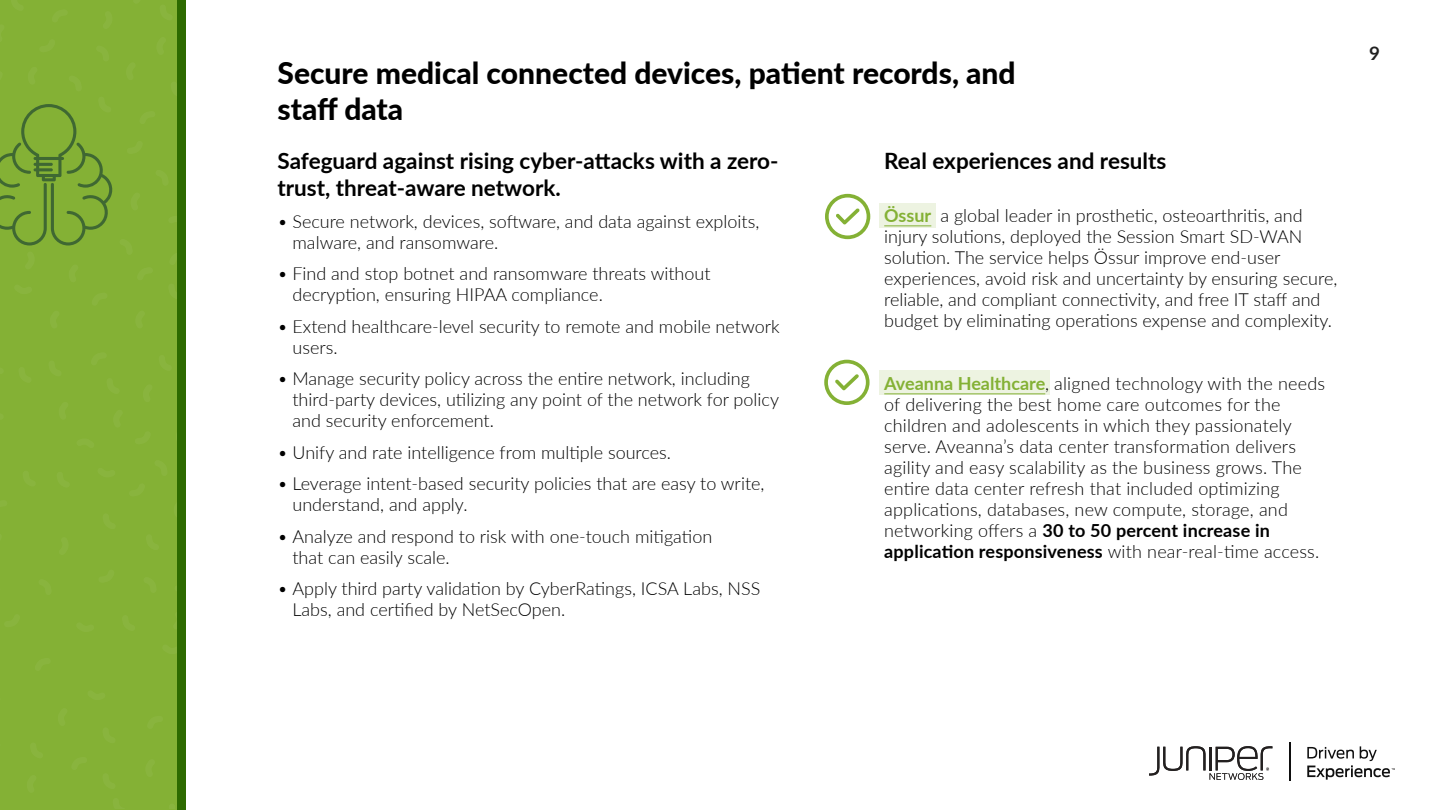
<style>
.page{position:relative;width:1440px;height:810px;background:#fff}
.page>*{position:absolute;margin:0;border:0;box-sizing:border-box;transform-origin:0 0}
.t1{font:800 30px/36px "Lato";color:#000}
.t2{font:700 22.5px/27px "Lato";color:#000}
.t3{font:700 18.75px "Lato";color:#212121}
.t4{font:300 18px/21px "Lato";color:#000}
.s1{font-weight:700;color:#84b135}
.s2{font-weight:700}
</style>
<div class="page">
<div style="left:879px;top:203px;width:57px;height:25px;background:#edf3e1"></div>
<div style="left:879px;top:370px;width:171px;height:25px;background:#edf3e1"></div>
<hr style="left:884px;top:225px;width:47px;height:1px;background:#84b135">
<hr style="left:884px;top:393px;width:161px;height:1px;background:#84b135">
<div style="left:0;top:0;width:180px;height:810px;background:#84b135"></div>
<svg style="left:0;top:104px;width:113px;height:142px"></svg>
<div style="left:177px;top:0;width:8px;height:810px;background:#2d6a00"></div>
<hr style="left:1289px;top:742px;width:2px;height:39px;background:#0f0f0f">
<svg style="left:1149px;top:746px;width:123px;height:34px"></svg>
<svg style="left:1307px;top:746px;width:88px;height:34px"></svg>
<svg style="left:825px;top:194px;width:45px;height:45px"></svg>
<svg style="left:824px;top:360px;width:46px;height:45px"></svg>
<h1 class="t1" style="left:278px;top:54px;width:740px">Secure medical connected devices, patient records, and staff data</h1>
<p class="t2" style="left:278px;top:147px;width:503px">Safeguard against rising cyber-attacks with a zero&shy;trust, threat-aware network.</p>
<p class="t4" style="left:292px;top:210px;width:468px;text-indent:-15px">• Secure network, devices, software, and data against exploits, malware, and ransomware.</p>
<p class="t4" style="left:292px;top:263px;width:420px;text-indent:-15px">• Find and stop botnet and ransomware threats without decryption, ensuring HIPAA compliance.</p>
<p class="t4" style="left:292px;top:315px;width:489px;text-indent:-15px">• Extend healthcare-level security to remote and mobile network users.</p>
<p class="t4" style="left:292px;top:368px;width:488px;text-indent:-15px">• Manage security policy across the entire network, including third-party devices, utilizing any point of the network for policy and security enforcement.</p>
<p class="t4" style="left:278px;top:441px;width:395px">• Unify and rate intelligence from multiple sources.</p>
<p class="t4" style="left:292px;top:473px;width:473px;text-indent:-15px">• Leverage intent-based security policies that are easy to write, understand, and apply.</p>
<p class="t4" style="left:292px;top:525px;width:421px;text-indent:-15px">• Analyze and respond to risk with one-touch mitigation that can easily scale.</p>
<p class="t4" style="left:292px;top:578px;width:469px;text-indent:-15px">• Apply third party validation by CyberRatings, ICSA Labs, NSS<br>Labs, and certified by NetSecOpen.</p>
<p class="t2" style="left:884px;top:147px;width:284px">Real experiences and results</p>
<p class="t4" style="left:884px;top:204px;width:455px"><span class="s1">Össur</span> a global leader in prosthetic, osteoarthritis, and injury solutions, deployed the Session Smart SD-WAN solution. The service helps Össur improve end-user experiences, avoid risk and uncertainty by ensuring secure, reliable, and compliant connectivity, and free IT staff and budget by eliminating operations expense and complexity.</p>
<p class="t4" style="left:884px;top:372px;width:442px"><span class="s1">Aveanna Healthcare</span>, aligned technology with the needs of delivering the best home care outcomes for the children and adolescents in which they passionately serve. Aveanna’s data center transformation delivers agility and easy scalability as the business grows. The entire data center refresh that included optimizing applications, databases, new compute, storage, and networking offers a <span class="s2">30 to 50 percent increase in application responsiveness</span> with near-real-time access.</p>
<p class="t3" style="left:1369px;top:39px;width:12px">9</p>
</div>
